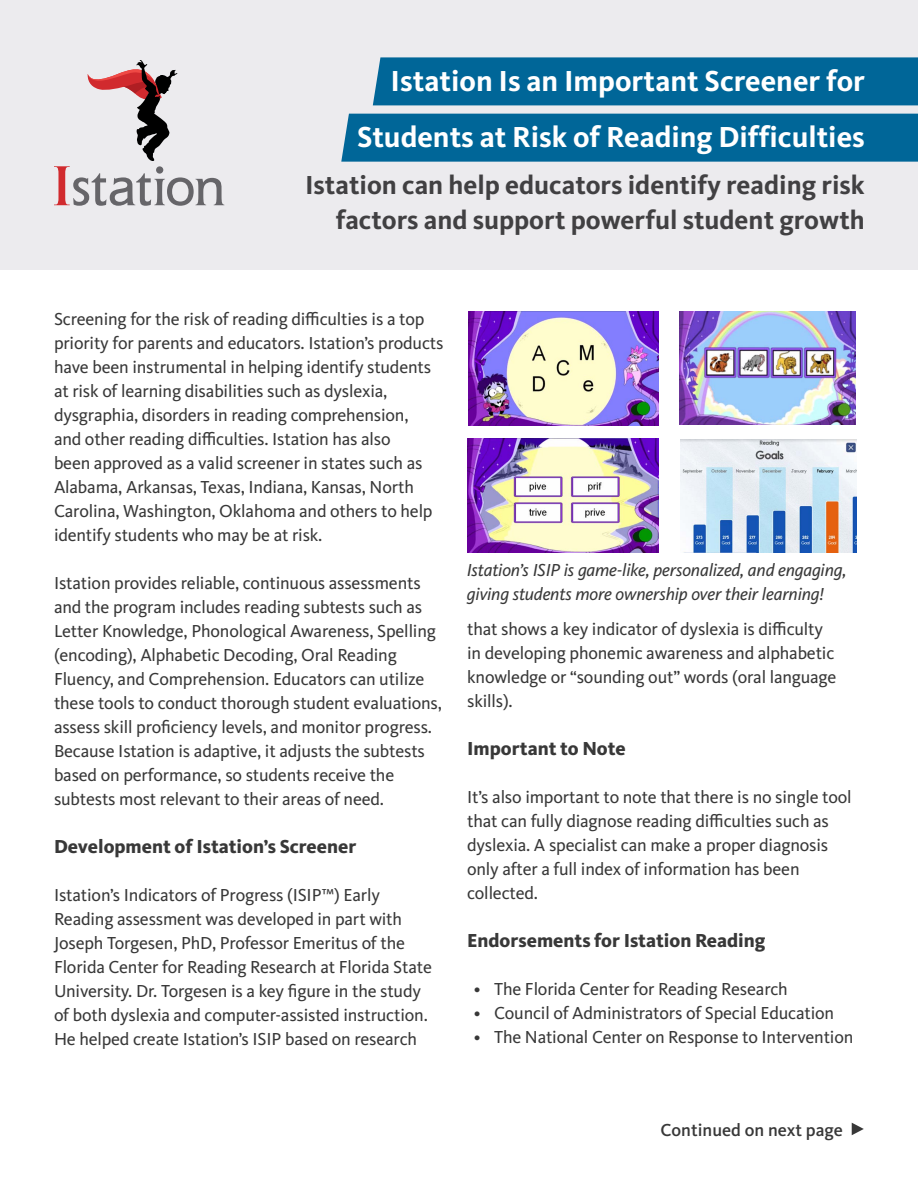
<style>
.page{position:relative;width:918px;height:1188px;background:#fff}
.page>*{position:absolute;margin:0;border:0;box-sizing:border-box;transform-origin:0 0}
.t1{font:700 30px/56.2px "Kievit Pro";color:#fff;text-align:right}
.t2{font:700 27px/34.5px "Kievit Pro";color:#414042;text-align:right}
.Subhead_2{font:800 19.5px "Kievit Pro";color:#383838}
.t3{font:18px/24px "Kievit Pro";letter-spacing:-.01em;color:#383838}
.t4{font:italic 18px/23.2px "Kievit Pro";letter-spacing:-.01em;color:#383838}
.t5{font:500 18px "Kievit Pro";color:#383838}
</style>
<div class="page">
<div style="left:0;top:0;width:918px;height:270px;background:#ecebee"></div>
<div style="left:373px;top:57px;width:545px;height:48px;background:#006698"></div>
<div style="left:341px;top:114px;width:577px;height:48px;background:#006698"></div>
<svg style="left:54px;top:60px;width:170px;height:146px"></svg>
<img style="left:469px;top:312px;width:190px;height:113px">
<img style="left:680px;top:312px;width:175px;height:113px">
<img style="left:468px;top:439px;width:190px;height:114px">
<img style="left:680px;top:439px;width:176px;height:113px">
<svg style="left:852px;top:1123px;width:12px;height:12px"></svg>
<p class="t1" style="left:357px;top:52px;width:509px">Istation Is an Important Screener for<br>Students at Risk of Reading Difficulties</p>
<p class="t2" style="left:305px;top:168px;width:561px">Istation can help educators identify reading risk factors and support powerful student growth</p>
<p class="t3" style="left:54px;top:307px;width:391px">Screening for the risk of reading difficulties is a top priority for parents and educators. Istation’s products have been instrumental in helping identify students at risk of learning disabilities such as dyslexia, dysgraphia, disorders in reading comprehension,<br>and other reading difficulties. Istation has also<br>been approved as a valid screener in states such as Alabama, Arkansas, Texas, Indiana, Kansas, North Carolina, Washington, Oklahoma and others to help identify students who may be at risk.</p>
<p class="t3" style="left:54px;top:571px;width:390px">Istation provides reliable, continuous assessments and the program includes reading subtests such as Letter Knowledge, Phonological Awareness, Spelling (encoding), Alphabetic Decoding, Oral Reading Fluency, and Comprehension. Educators can utilize these tools to conduct thorough student evaluations, assess skill proficiency levels, and monitor progress.<br>Because Istation is adaptive, it adjusts the subtests based on performance, so students receive the subtests most relevant to their areas of need.</p>
<p class="Subhead_2" style="left:54px;top:835px;width:304px">Development of Istation’s Screener</p>
<p class="t3" style="left:54px;top:883px;width:379px">Istation’s Indicators of Progress (ISIP™) Early Reading assessment was developed in part with Joseph Torgesen, PhD, Professor Emeritus of the Florida Center for Reading Research at Florida State University. Dr. Torgesen is a key figure in the study of both dyslexia and computer-assisted instruction.<br>He helped create Istation’s ISIP based on research</p>
<p class="t4" style="left:467px;top:559px;width:381px">Istation’s ISIP is game-like, personalized, and engaging, giving students more ownership over their learning!</p>
<p class="t3" style="left:467px;top:617px;width:371px">that shows a key indicator of dyslexia is difficulty in developing phonemic awareness and alphabetic knowledge or “sounding out” words (oral language skills).</p>
<p class="Subhead_2" style="left:467px;top:736px;width:160px">Important to Note</p>
<p class="t3" style="left:467px;top:785px;width:386px">It’s also important to note that there is no single tool that can fully diagnose reading difficulties such as dyslexia. A specialist can make a proper diagnosis only after a full index of information has been collected.</p>
<p class="Subhead_2" style="left:467px;top:928px;width:300px">Endorsements for Istation Reading</p>
<p class="t3" style="left:474px;top:977px;width:315px">• The Florida Center for Reading Research</p>
<p class="t3" style="left:474px;top:1001px;width:362px">• Council of Administrators of Special Education</p>
<p class="t3" style="left:474px;top:1025px;width:381px">• The National Center on Response to Intervention</p>
<p class="t5" style="left:661px;top:1119px;width:184px">Continued on next page</p>
</div>
